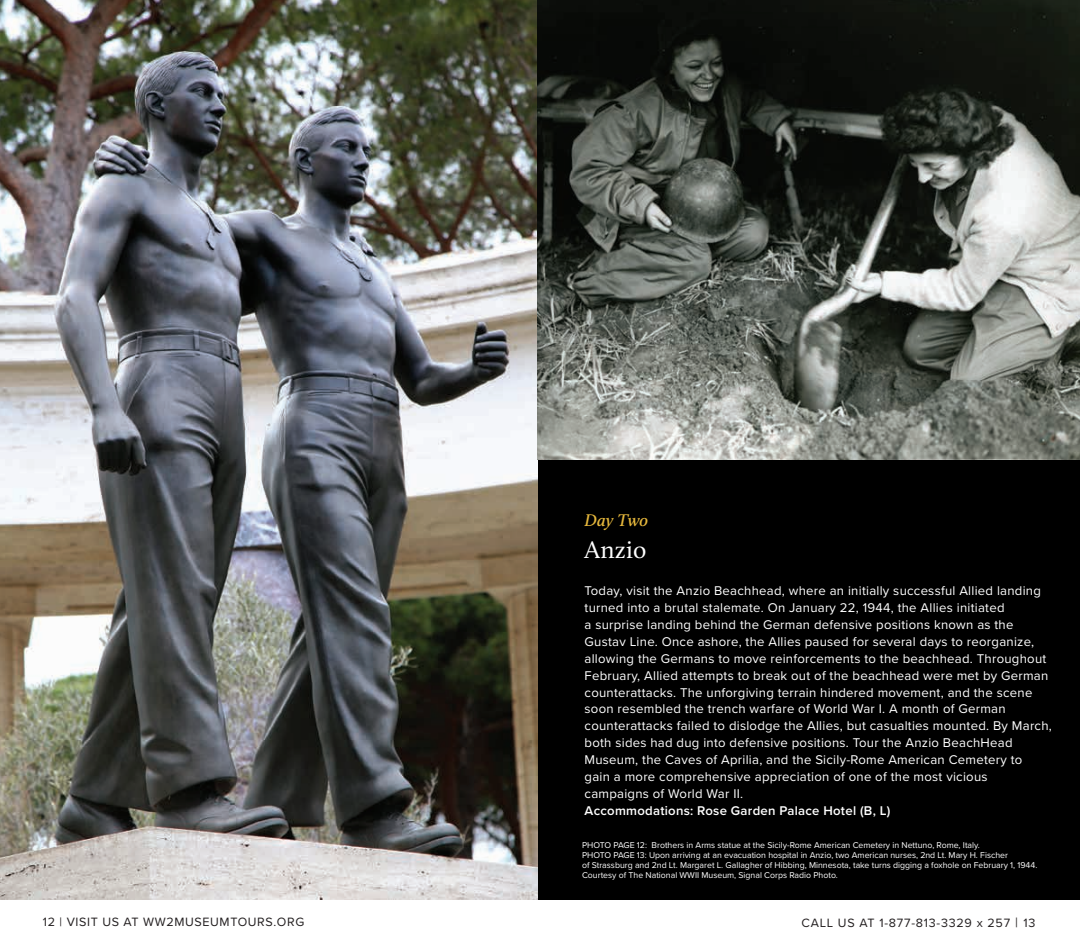
<style>
.page{position:relative;width:1080px;height:945px;background:#fff}
.page>*{position:absolute;margin:0;border:0;box-sizing:border-box;transform-origin:0 0}
.t1{font:25px "Calluna";color:#fff}
.t2{font:italic 600 17.5px "Calluna";color:#e5b73c}
.t3{font:13.12px/16.9px "Proxima Nova";letter-spacing:.02em;color:#fff}
.t4{font:600 13.12px "Proxima Nova";letter-spacing:.02em;color:#fff}
.t5{font:12.5px "Proxima Nova";letter-spacing:.05em;color:#231f20}
.t6{font:8.75px/10px "Proxima Nova";color:#fff}
.s1{font-size:13.75px}
</style>
<div class="page">
<div style="left:537px;top:459px;width:543px;height:441px;background:#000"></div>
<img style="left:0;top:0;width:537px;height:900px">
<img style="left:537px;top:0;width:543px;height:460px">
<h2 class="t2" style="left:585px;top:509px;width:65px">Day Two</h2>
<h1 class="t1" style="left:585px;top:535px;width:63px">Anzio</h1>
<p class="t3" style="left:585px;top:582px;width:469px">Today, visit the Anzio Beachhead, where an initially successful Allied landing turned into a brutal stalemate. On January 22, 1944, the Allies initiated<br>a surprise landing behind the German defensive positions known as the Gustav Line. Once ashore, the Allies paused for several days to reorganize, allowing the Germans to move reinforcements to the beachhead. Throughout February, Allied attempts to break out of the beachhead were met by German counterattacks. The unforgiving terrain hindered movement, and the scene soon resembled the trench warfare of World War I. A month of German counterattacks failed to dislodge the Allies, but casualties mounted. By March, both sides had dug into defensive positions. Tour the Anzio BeachHead Museum, the Caves of Aprilia, and the Sicily-Rome American Cemetery to<br>gain a more comprehensive appreciation of one of the most vicious campaigns of World War II.</p>
<p class="t4" style="left:585px;top:800px;width:307px">Accommodations: Rose Garden Palace Hotel (B, L)</p>
<p class="t6" style="left:582px;top:840px;width:457px">PHOTO PAGE 12: Brothers in Arms statue at the Sicily-Rome American Cemetery in Nettuno, Rome, Italy.<br>PHOTO PAGE 13: Upon arriving at an evacuation hospital in Anzio, two American nurses, 2nd Lt. Mary H. Fischer<br>of Strassburg and 2nd Lt. Margaret L. Gallagher of Hibbing, Minnesota, take turns digging a foxhole on February 1, 1944.<br>Courtesy of The National WWII Museum, Signal Corps Radio Photo.</p>
<p class="t5" style="left:43px;top:913px;width:263px">12 | VISIT US AT WW2MUSEUMTOURS.ORG</p>
<p class="t5" style="left:802px;top:914px;width:235px">CALL US AT 1-877-813-3329 x 257 <span class="s1">|</span> 13</p>
</div>
